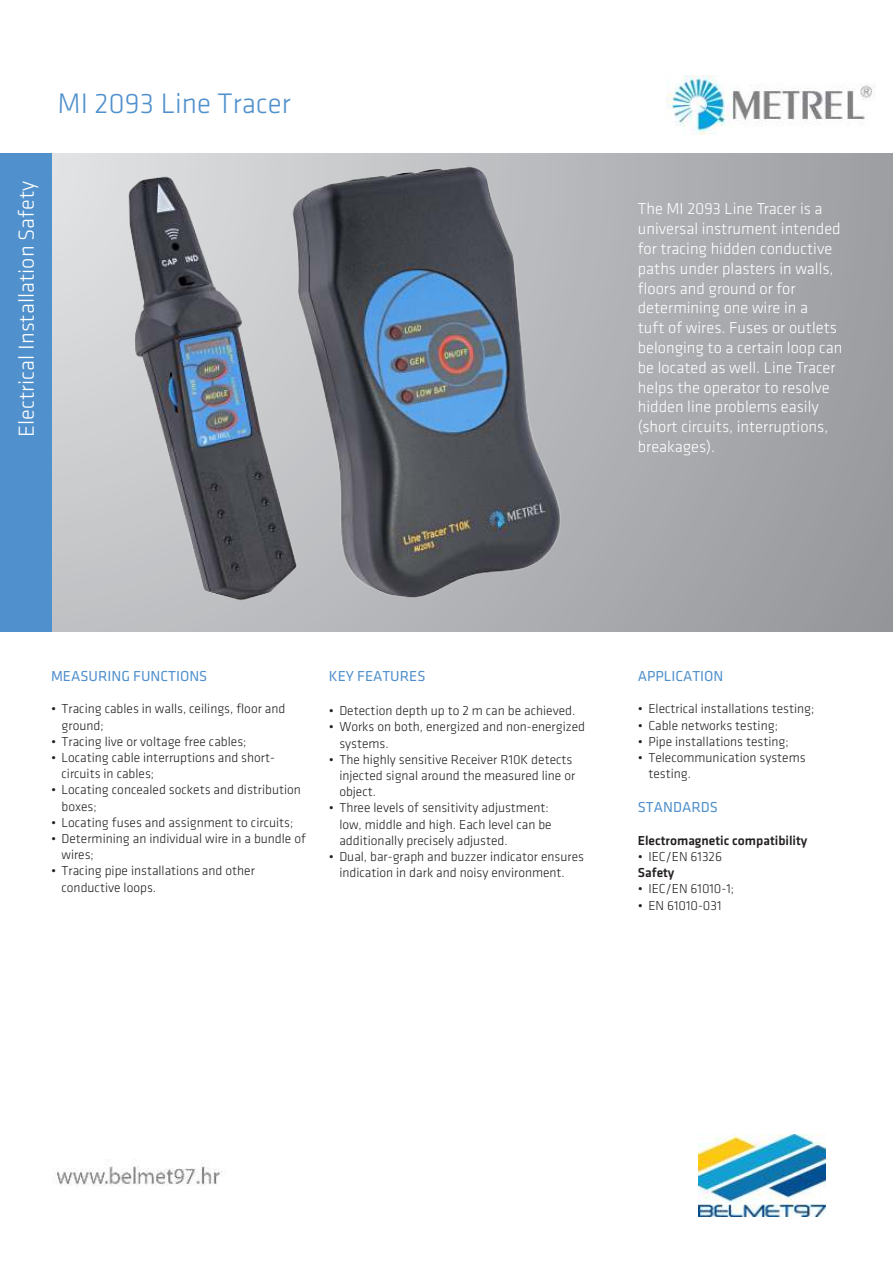
<style>
.page{position:relative;width:893px;height:1263px;background:#fff}
.page>*{position:absolute;margin:0;border:0;box-sizing:border-box;transform-origin:0 0}
.t1{font:300 29.25px "Klavika";color:#5090cc}
.t2{font:300 22.5px "Klavika";color:#fff}
.t3{font:300 16.5px/19.8px "Klavika";color:#fff}
.t4{font:15px "Klavika";color:#5090cc}
.t5{font:300 13.5px/16.2px "Klavika";color:#231f20}
.t6{font:500 13.5px "Klavika";color:#231f20}
</style>
<div class="page">
<svg style="left:51px;top:153px;width:842px;height:478px;background:#aeb0b3"></svg>
<div style="left:0;top:153px;width:51px;height:478px;background:#5090cc"></div>
<img style="left:286px;top:160px;width:281px;height:444px">
<img style="left:123px;top:171px;width:179px;height:434px">
<img style="left:667px;top:76px;width:208px;height:58px">
<img style="left:699px;top:1134px;width:127px;height:82px">
<img style="left:57px;top:1160px;width:166px;height:26px">
<h1 class="t1" style="left:57px;top:90px;width:235px">MI 2093 Line Tracer</h1>
<h2 class="t2" style="left:17px;top:437px;width:258px;rotate:-90deg">Electrical Installation Safety</h2>
<p class="t3" style="left:638px;top:200px;width:206px">The MI 2093 Line Tracer is a universal instrument intended for tracing hidden conductive paths under plasters in walls, floors and ground or for determining one wire in a<br>tuft of wires. Fuses or outlets belonging to a certain loop can be located as well. Line Tracer helps the operator to resolve hidden line problems easily (short circuits, interruptions, breakages).</p>
<p class="t4" style="left:51px;top:667px;width:158px">MEASURING FUNCTIONS</p>
<p class="t5" style="left:62px;top:701px;width:225px;text-indent:-10px">• Tracing cables in walls, ceilings, floor and ground;</p>
<p class="t5" style="left:51px;top:734px;width:197px">• Tracing live or voltage free cables;</p>
<p class="t5" style="left:62px;top:750px;width:215px;text-indent:-10px">• Locating cable interruptions and short&shy;circuits in cables;</p>
<p class="t5" style="left:62px;top:782px;width:241px;text-indent:-10px">• Locating concealed sockets and distribution boxes;</p>
<p class="t5" style="left:51px;top:815px;width:244px">• Locating fuses and assignment to circuits;</p>
<p class="t5" style="left:62px;top:831px;width:246px;text-indent:-10px">• Determining an individual wire in a bundle of wires;</p>
<p class="t5" style="left:62px;top:863px;width:195px;text-indent:-10px">• Tracing pipe installations and other conductive loops.</p>
<p class="t4" style="left:329px;top:667px;width:98px">KEY FEATURES</p>
<p class="t5" style="left:329px;top:703px;width:248px">• Detection depth up to 2 m can be achieved.</p>
<p class="t5" style="left:339px;top:719px;width:247px;text-indent:-10px">• Works on both, energized and non-energized systems.</p>
<p class="t5" style="left:339px;top:752px;width:237px;text-indent:-10px">• The highly sensitive Receiver R10K detects injected signal around the measured line or object.</p>
<p class="t5" style="left:339px;top:800px;width:214px;text-indent:-10px">• Three levels of sensitivity adjustment: low, middle and high. Each level can be additionally precisely adjusted.</p>
<p class="t5" style="left:339px;top:849px;width:246px;text-indent:-10px">• Dual, bar-graph and buzzer indicator ensures indication in dark and noisy environment.</p>
<p class="t4" style="left:638px;top:667px;width:87px">APPLICATION</p>
<p class="t5" style="left:638px;top:701px;width:178px">• Electrical installations testing;</p>
<p class="t5" style="left:638px;top:718px;width:142px">• Cable networks testing;</p>
<p class="t5" style="left:638px;top:734px;width:152px">• Pipe installations testing;</p>
<p class="t5" style="left:648px;top:750px;width:159px;text-indent:-10px">• Telecommunication systems testing.</p>
<p class="t4" style="left:638px;top:798px;width:82px">STANDARDS</p>
<p class="t6" style="left:638px;top:835px;width:171px">Electromagnetic compatibility</p>
<p class="t5" style="left:638px;top:849px;width:86px">• IEC/EN 61326</p>
<p class="t6" style="left:638px;top:868px;width:38px">Safety</p>
<p class="t5" style="left:638px;top:881px;width:98px">• IEC/EN 61010-1;</p>
<p class="t5" style="left:638px;top:898px;width:85px">• EN 61010-031</p>
</div>
